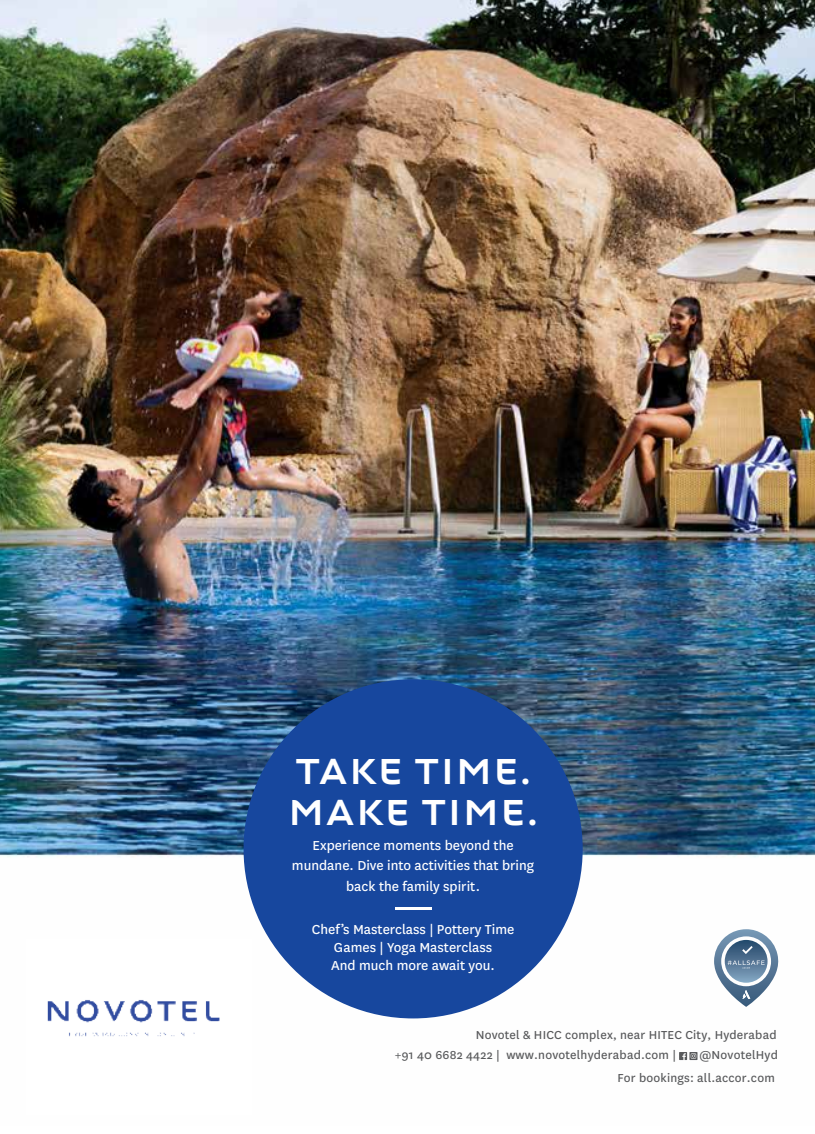
<style>
.page{position:relative;width:815px;height:1134px;background:#fff}
.page>*{position:absolute;margin:0;border:0;box-sizing:border-box;transform-origin:0 0}
.t1{font:500 38.5px/41.8px "Novotype";color:#fff}
.t2{font:15.25px/20.6px "National";color:#fff;text-align:center}
.t3{font:13.5px/19.5px "National";letter-spacing:.015em;color:#58595b}
</style>
<div class="page">
<img style="left:0;top:0;width:815px;height:1061px">
<svg style="left:714px;top:929px;width:65px;height:78px"></svg>
<svg style="left:679px;top:1052px;width:18px;height:8px"></svg>
<div style="left:244px;top:679px;width:339px;height:339px;background:#17479e;border-radius:50%"></div>
<hr style="left:395px;top:907px;width:36px;height:2px;background:#fff">
<div style="left:27px;top:939px;width:225px;height:175px;background:#fff"></div>
<img style="left:24px;top:986px;width:196px;height:63px">
<h1 class="t1" style="left:288px;top:749px;width:253px">TAKE TIME.<br>MAKE TIME.</h1>
<p class="t2" style="left:292px;top:834px;width:244px">Experience moments beyond the mundane. Dive into activities that bring back the family spirit.</p>
<p class="t2" style="left:312px;top:919px;width:204px;line-height:18.1px">Chef’s Masterclass | Pottery Time<br>Games | Yoga Masterclass<br>And much more await you.</p>
<p class="t3" style="left:395px;top:1025px;width:383px;text-indent:81px">Novotel &amp; HICC complex, near HITEC City, Hyderabad +91 40 6682 4422 | www.novotelhyderabad.com |</p>
<p class="t3" style="left:617px;top:1042px;width:162px;line-height:23.5px;text-align:right">@NovotelHyd<br>For bookings: all.accor.com</p>
</div>
